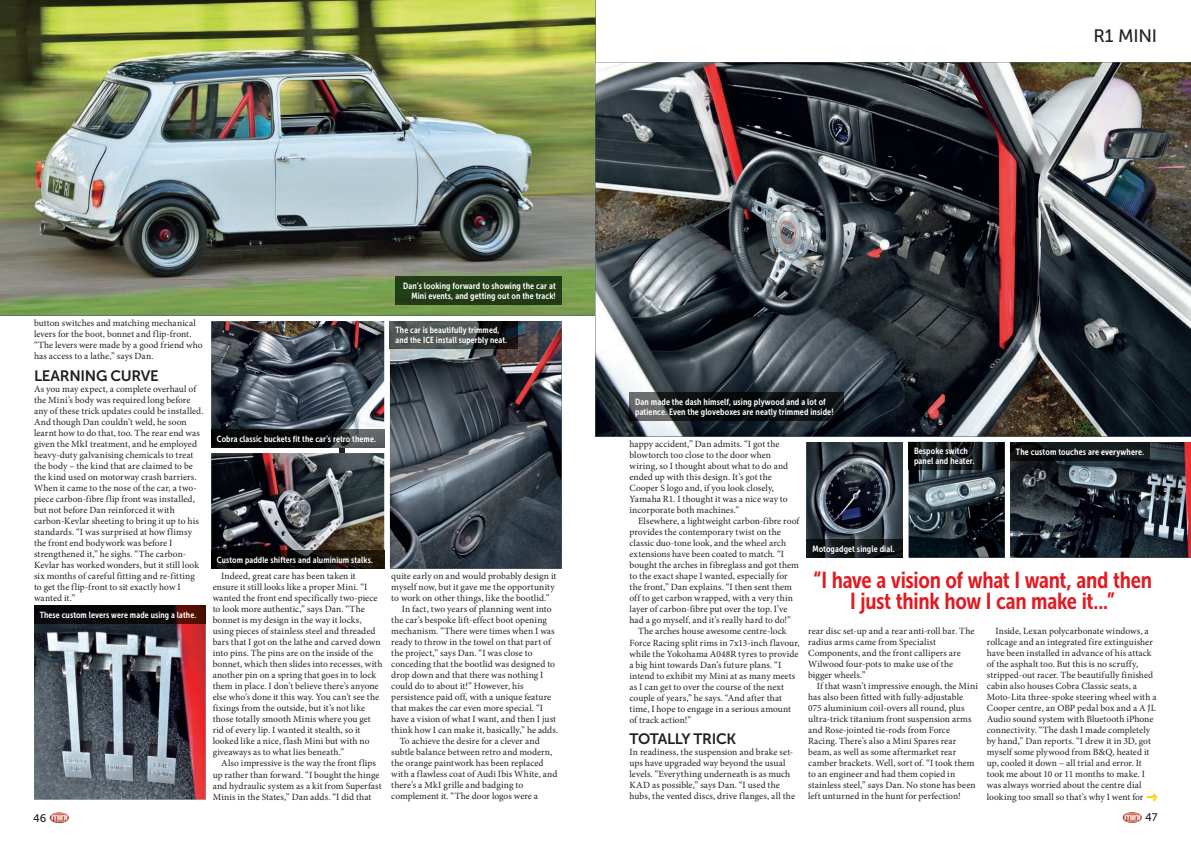
<style>
.page{position:relative;width:1191px;height:842px;background:#fff}
.page>*{position:absolute;margin:0;border:0;box-sizing:border-box;transform-origin:0 0}
.t1{font:23px/21.5px "Museo Sans Cond 700";letter-spacing:-.015em;color:#e21a21;text-align:center}
.t2{font:18px "Museo Sans 500";letter-spacing:-.02em;color:#231f20}
.t3{font:15px "Museo Sans 700";letter-spacing:-.02em;color:#231f20}
.t4{font:11px "Museo Sans 500";color:#231f20}
.t5{font:9.5px/11px "Minion Pro";letter-spacing:.005em;color:#231f20}
.t6{font:9px/10px "Museo Sans Cond 700";letter-spacing:.01em;color:#fff}
.t7{font:8.9px "Museo Sans Cond 700";letter-spacing:.01em;color:#fff}
.t8{font:8.8px/10px "Museo Sans Cond 700";letter-spacing:.01em;color:#fff}
</style>
<div class="page">
<img style="left:0;top:0;width:595px;height:315px">
<img style="left:211px;top:321px;width:173px;height:108px">
<img style="left:211px;top:453px;width:173px;height:97px">
<img style="left:390px;top:321px;width:171px;height:247px">
<img style="left:595px;top:62px;width:596px;height:374px">
<img style="left:1010px;top:442px;width:181px;height:115px">
<img style="left:908px;top:442px;width:96px;height:115px">
<img style="left:806px;top:442px;width:97px;height:97px">
<svg style="left:1147px;top:794px;width:10px;height:7px"></svg>
<svg style="left:339px;top:447px;width:5px;height:6px"></svg>
<img style="left:211px;top:550px;width:173px;height:18px">
<img style="left:211px;top:429px;width:173px;height:18px">
<div style="left:395px;top:276px;width:166px;height:28px;background:#223d16"></div>
<img style="left:629px;top:392px;width:214px;height:29px">
<img style="left:390px;top:321px;width:128px;height:28px">
<img style="left:806px;top:539px;width:97px;height:18px">
<img style="left:908px;top:442px;width:73px;height:28px">
<img style="left:1010px;top:442px;width:139px;height:18px">
<img style="left:34px;top:624px;width:172px;height:175px">
<img style="left:34px;top:606px;width:172px;height:18px">
<img style="left:50px;top:812px;width:19px;height:11px">
<img style="left:1122px;top:812px;width:19px;height:11px">
<h2 class="t2" style="left:1093px;top:26px;width:65px">R1 MINI</h2>
<p class="t5" style="left:34px;top:318px;width:170px">button switches and matching mechanical levers for the boot, bonnet and flip-front. “The levers were made by a good friend who has access to a lathe,” says Dan.</p>
<h3 class="t3" style="left:34px;top:368px;width:126px">LEARNING CURVE</h3>
<p class="t5" style="left:34px;top:384px;width:171px">As you may expect, a complete overhaul of the Mini’s body was required long before any of these trick updates could be installed.<br>And though Dan couldn’t weld, he soon learnt how to do that, too. The rear end was given the MkI treatment, and he employed heavy-duty galvanising chemicals to treat the body – the kind that are claimed to be the kind used on motorway crash barriers.<br>When it came to the nose of the car, a two&shy;piece carbon-fibre flip front was installed, but not before Dan reinforced it with carbon-Kevlar sheeting to bring it up to his standards. “I was surprised at how flimsy the front end bodywork was before I strengthened it,” he sighs. “The carbon-Kevlar has worked wonders, but it still look six months of careful fitting and re-fitting to get the flip-front to sit exactly how I wanted it.”</p>
<p class="t7" style="left:40px;top:610px;width:158px">These custom levers were made using a lathe.</p>
<p class="t6" style="left:403px;top:281px;width:154px;text-align:right">Dan’s looking forward to showing the car at<br>Mini events, and getting out on the track!</p>
<p class="t8" style="left:395px;top:325px;width:113px">The car is beautifully trimmed, and the ICE install superbly neat.</p>
<p class="t7" style="left:217px;top:434px;width:161px">Cobra classic buckets fit the car’s retro theme.</p>
<p class="t7" style="left:217px;top:555px;width:158px">Custom paddle shifters and aluminium stalks.</p>
<p class="t5" style="left:213px;top:571px;width:171px;text-indent:9px">Indeed, great care has been taken it ensure it still looks like a proper Mini. “I wanted the front end specifically two-piece to look more authentic,” says Dan. “The bonnet is my design in the way it locks, using pieces of stainless steel and threaded bars that I got on the lathe and carved down into pins. The pins are on the inside of the bonnet, which then slides into recesses, with another pin on a spring that goes in to lock them in place. I don’t believe there’s anyone else who’s done it this way. You can’t see the fixings from the outside, but it’s not like those totally smooth Minis where you get rid of every lip. I wanted it stealth, so it looked like a nice, flash Mini but with no giveaways as to what lies beneath.”</p>
<p class="t5" style="left:213px;top:758px;width:171px;text-indent:9px">Also impressive is the way the front flips up rather than forward. “I bought the hinge and hydraulic system as a kit from Superfast Minis in the States,” Dan adds. “I did that</p>
<p class="t5" style="left:391px;top:571px;width:167px">quite early on and would probably design it</p>
<p class="t5" style="left:391px;top:582px;width:165px">myself now, but it gave me the opportunity</p>
<p class="t5" style="left:391px;top:593px;width:160px">to work on other things, like the bootlid.”</p>
<p class="t5" style="left:402px;top:604px;width:151px">In fact, two years of planning went into</p>
<p class="t5" style="left:391px;top:615px;width:157px">the car’s bespoke lift-effect boot opening</p>
<p class="t5" style="left:391px;top:626px;width:165px">mechanism. “There were times when I was</p>
<p class="t5" style="left:391px;top:637px;width:161px">ready to throw in the towel on that part of</p>
<p class="t5" style="left:391px;top:648px;width:143px">the project,” says Dan. “I was close to</p>
<p class="t5" style="left:391px;top:659px;width:165px">conceding that the bootlid was designed to</p>
<p class="t5" style="left:391px;top:670px;width:154px">drop down and that there was nothing I</p>
<p class="t5" style="left:391px;top:681px;width:134px">could do to about it!” However, his</p>
<p class="t5" style="left:391px;top:692px;width:161px">persistence paid off, with a unique feature</p>
<p class="t5" style="left:391px;top:703px;width:153px">that makes the car even more special. “I</p>
<p class="t5" style="left:391px;top:714px;width:166px">have a vision of what I want, and then I just</p>
<p class="t5" style="left:391px;top:725px;width:168px">think how I can make it, basically,” he adds.</p>
<p class="t5" style="left:400px;top:736px;width:141px">To achieve the desire for a clever and</p>
<p class="t5" style="left:391px;top:747px;width:162px">subtle balance between retro and modern,</p>
<p class="t5" style="left:391px;top:758px;width:154px">the orange paintwork has been replaced</p>
<p class="t5" style="left:391px;top:769px;width:168px">with a flawless coat of Audi Ibis White, and</p>
<p class="t5" style="left:391px;top:780px;width:133px">there’s a MkI grille and badging to</p>
<p class="t5" style="left:391px;top:791px;width:148px">complement it. “The door logos were a</p>
<p class="t6" style="left:635px;top:397px;width:200px">Dan made the dash himself, using plywood and a lot of patience. Even the gloveboxes are neatly trimmed inside!</p>
<p class="t5" style="left:629px;top:439px;width:160px">happy accident,” Dan admits. “I got the blowtorch too close to the door when wiring, so I thought about what to do and ended up with this design. It’s got the Cooper S logo and, if you look closely, Yamaha R1. I thought it was a nice way to incorporate both machines.”</p>
<p class="t5" style="left:638px;top:516px;width:163px">Elsewhere, a lightweight carbon-fibre roof</p>
<p class="t5" style="left:629px;top:527px;width:153px">provides the contemporary twist on the</p>
<p class="t5" style="left:629px;top:538px;width:158px">classic duo-tone look, and the wheel arch</p>
<p class="t5" style="left:629px;top:549px;width:156px">extensions have been coated to match. “I</p>
<p class="t5" style="left:629px;top:560px;width:171px">bought the arches in fibreglass and got them</p>
<p class="t5" style="left:629px;top:571px;width:160px">to the exact shape I wanted, especially for</p>
<p class="t5" style="left:629px;top:582px;width:164px">the front,” Dan explains. “I then sent them</p>
<p class="t5" style="left:629px;top:593px;width:165px">off to get carbon wrapped, with a very thin</p>
<p class="t5" style="left:629px;top:604px;width:160px">layer of carbon-fibre put over the top. I’ve</p>
<p class="t5" style="left:629px;top:615px;width:163px">had a go myself, and it’s really hard to do!”</p>
<p class="t5" style="left:638px;top:626px;width:150px">The arches house awesome centre-lock</p>
<p class="t5" style="left:629px;top:637px;width:172px">Force Racing split rims in 7x13-inch flavour,</p>
<p class="t5" style="left:629px;top:648px;width:170px">while the Yokohama A048R tyres to provide</p>
<p class="t5" style="left:629px;top:659px;width:153px">a big hint towards Dan’s future plans. “I</p>
<p class="t5" style="left:629px;top:670px;width:167px">intend to exhibit my Mini at as many meets</p>
<p class="t5" style="left:629px;top:681px;width:156px">as I can get to over the course of the next</p>
<p class="t5" style="left:629px;top:692px;width:154px">couple of years,” he says. “And after that</p>
<p class="t5" style="left:629px;top:703px;width:163px">time, I hope to engage in a serious amount</p>
<p class="t5" style="left:629px;top:714px;width:63px">of track action!”</p>
<h3 class="t3" style="left:629px;top:731px;width:108px">TOTALLY TRICK</h3>
<p class="t5" style="left:629px;top:747px;width:167px">In readiness, the suspension and brake set&shy;ups have upgraded way beyond the usual levels. “Everything underneath is as much KAD as possible,” says Dan. “I used the hubs, the vented discs, drive flanges, all the</p>
<p class="t6" style="left:914px;top:446px;width:62px">Bespoke switch panel and heater.</p>
<p class="t6" style="left:1016px;top:446px;width:130px">The custom touches are everywhere.</p>
<p class="t6" style="left:812px;top:544px;width:84px">Motogadget single dial.</p>
<h1 class="t1" style="left:813px;top:569px;width:340px">“I have a vision of what I want, and then<br>I just think how I can make it...”</h1>
<p class="t5" style="left:808px;top:626px;width:168px">rear disc set-up and a rear anti-roll bar. The radius arms came from Specialist Components, and the front callipers are Wilwood four-pots to make use of the bigger wheels.”</p>
<p class="t5" style="left:808px;top:681px;width:171px;text-indent:9px">If that wasn’t impressive enough, the Mini has also been fitted with fully-adjustable 075 aluminium coil-overs all round, plus ultra-trick titanium front suspension arms and Rose-jointed tie-rods from Force Racing. There’s also a Mini Spares rear beam, as well as some aftermarket rear camber brackets. Well, sort of. “I took them to an engineer and had them copied in stainless steel,” says Dan. No stone has been left unturned in the hunt for perfection!</p>
<p class="t5" style="left:986px;top:626px;width:171px;text-indent:9px">Inside, Lexan polycarbonate windows, a rollcage and an integrated fire extinguisher have been installed in advance of his attack of the asphalt too. But this is no scruffy, stripped-out racer. The beautifully finished cabin also houses Cobra Classic seats, a Moto-Lita three-spoke steering wheel with a Cooper centre, an OBP pedal box and a A JL Audio sound system with Bluetooth iPhone connectivity. “The dash I made completely by hand,” Dan reports. “I drew it in 3D, got myself some plywood from B&amp;Q, heated it up, cooled it down – all trial and error. It took me about 10 or 11 months to make. I was always worried about the centre dial looking too small so that’s why I went for</p>
<p class="t4" style="left:33px;top:812px;width:15px">46</p>
<p class="t4" style="left:1145px;top:811px;width:14px">47</p>
</div>
